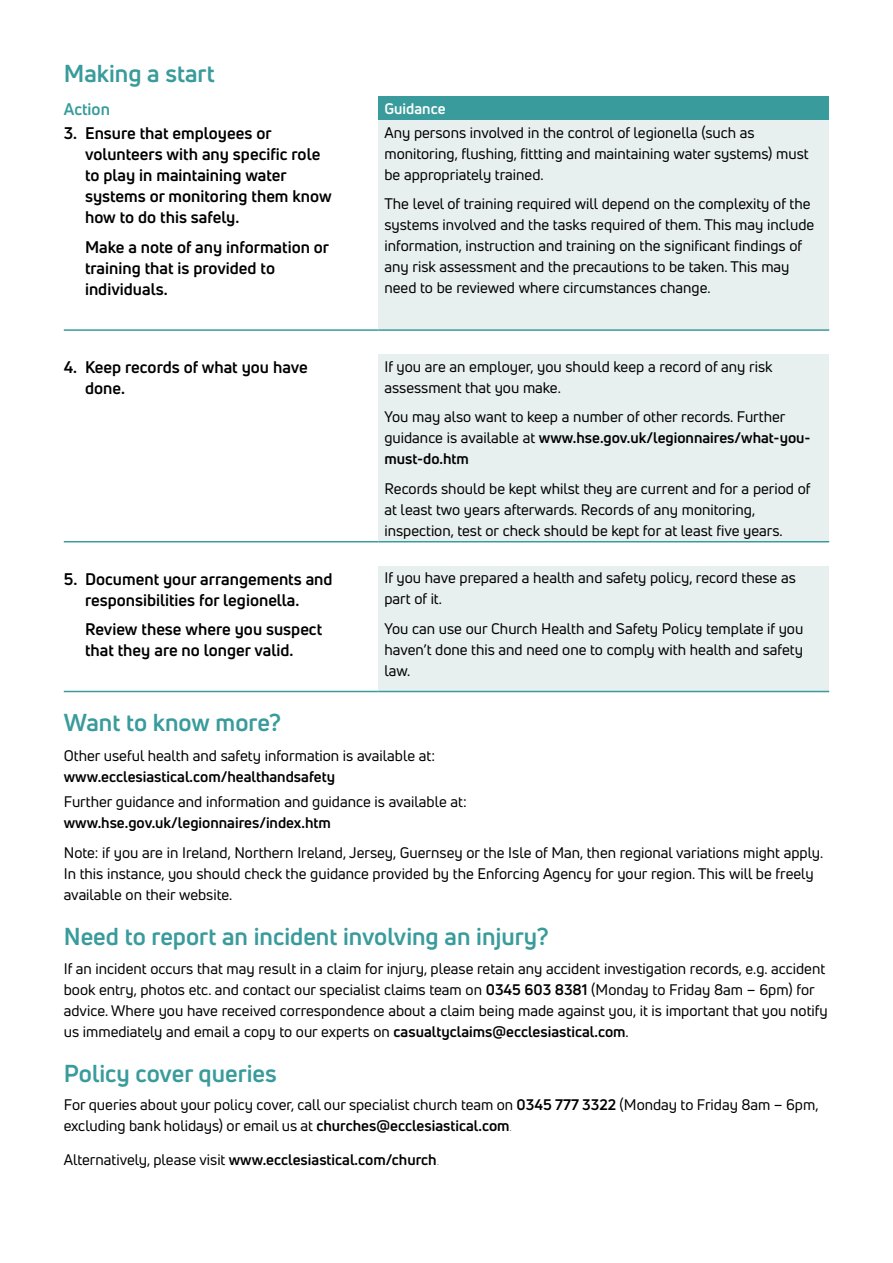
<style>
.page{position:relative;width:893px;height:1263px;background:#fff}
.page>*{position:absolute;margin:0;border:0;box-sizing:border-box;transform-origin:0 0}
.t1{font:700 24px "Uni Neue";color:#399b9b}
.t2{font:700 16.5px/21px "Uni Neue";color:#000}
.t3{font:700 16.5px "Uni Neue";color:#399b9b}
.t4{font:15px/21px "Uni Neue";color:#000}
.t5{font:700 15px "Uni Neue";color:#000}
.t6{font:700 15px "Uni Neue";color:#fff}
.s1{font-weight:700}
.s2{font-weight:300}
.s3{font-weight:400}
</style>
<div class="page">
<div style="left:378px;top:96px;width:451px;height:25px;background:#399b9b"></div>
<div style="left:378px;top:121px;width:451px;height:209px;background:#e8efef"></div>
<div style="left:378px;top:354px;width:451px;height:188px;background:#e8efef"></div>
<div style="left:378px;top:566px;width:451px;height:125px;background:#e8efef"></div>
<hr style="left:64px;top:691px;width:314px;height:1px;background:#399b9b">
<hr style="left:378px;top:691px;width:451px;height:1px;background:#399b9b">
<hr style="left:64px;top:541px;width:314px;height:1px;background:#399b9b">
<hr style="left:378px;top:541px;width:451px;height:1px;background:#399b9b">
<hr style="left:64px;top:329px;width:314px;height:2px;background:#399b9b">
<hr style="left:378px;top:329px;width:451px;height:2px;background:#399b9b">
<h2 class="t1" style="left:64px;top:58px;width:152px">Making a start</h2>
<p class="t3" style="left:64px;top:98px;width:48px">Action</p>
<h4 class="t2" style="left:85px;top:122px;width:248px;text-indent:-21px">3. Ensure that employees or volunteers with any specific role to play in maintaining water systems or monitoring them know how to do this safely.</h4>
<p class="t2" style="left:85px;top:236px;width:246px">Make a note of any information or training that is provided to individuals.</p>
<p class="t6" style="left:384px;top:99px;width:63px">Guidance</p>
<p class="t4" style="left:384px;top:122px;width:426px">Any persons involved in the control of legionella (such as monitoring, flushing, fittting and maintaining water systems) must be appropriately trained.</p>
<p class="t4" style="left:384px;top:193px;width:431px">The level of training required will depend on the complexity of the systems involved and the tasks required of them. This may include information, instruction and training on the significant findings of any risk assessment and the precautions to be taken. This may need to be reviewed where circumstances change.</p>
<p class="t2" style="left:85px;top:356px;width:224px;text-indent:-21px">4. Keep records of what you have done.</p>
<p class="t4" style="left:384px;top:356px;width:390px">If you are an employer, you should keep a record of any risk assessment that you make.</p>
<p class="t4" style="left:384px;top:406px;width:428px">You may also want to keep a number of other records. Further guidance is available at <span class="s1">www.hse.gov.uk/legionnaires/what-you&shy;must-do.htm</span></p>
<p class="t4" style="left:384px;top:478px;width:428px">Records should be kept whilst they are current and for a period of at least two years afterwards. Records of any monitoring, inspection, test or check should be kept for at least five years.</p>
<p class="t2" style="left:64px;top:568px;width:270px">5. Document your arrangements and</p>
<p class="t4" style="left:384px;top:567px;width:413px">If you have prepared a health and safety policy, record these as</p>
<p class="t2" style="left:85px;top:589px;width:216px">responsibilities for legionella.</p>
<p class="t4" style="left:384px;top:588px;width:59px">part of it.</p>
<p class="t2" style="left:85px;top:618px;width:239px">Review these where you suspect</p>
<p class="t4" style="left:384px;top:618px;width:420px">You can use our Church Health and Safety Policy template if you</p>
<p class="t2" style="left:85px;top:639px;width:210px">that they are no longer valid.</p>
<p class="t4" style="left:384px;top:639px;width:420px">haven’t done this and need one to comply with health and safety</p>
<p class="t4" style="left:384px;top:660px;width:27px">law.</p>
<h2 class="t1" style="left:64px;top:708px;width:219px">Want to know more?</h2>
<p class="t4" style="left:64px;top:745px;width:373px">Other useful health and safety information is available at:</p>
<h5 class="t5" style="left:64px;top:767px;width:273px">www.ecclesiastical.com/healthandsafety</h5>
<p class="t4" style="left:64px;top:791px;width:404px">Further guidance and information and guidance is available at:</p>
<h5 class="t5" style="left:64px;top:813px;width:269px">www.hse.gov.uk/legionnaires/index.htm</h5>
<p class="t4" style="left:64px;top:841px;width:761px">Note: if you are in Ireland, Northern Ireland, Jersey, Guernsey or the Isle of Man, then regional variations might apply.<br>In this instance, you should check the guidance provided by the Enforcing Agency for your region. This will be freely available on their website.</p>
<h2 class="t1" style="left:64px;top:921px;width:486px">Need to report an incident involving an injury?</h2>
<p class="t4" style="left:64px;top:958px;width:766px">If an incident occurs that may result in a claim for injury, please retain any accident investigation records, e.g. accident book entry, photos etc. and contact our specialist claims team on <span class="s1">0345 603 8381</span> (Monday to Friday 8am – 6pm) for advice. Where you have received correspondence about a claim being made against you, it is important that you notify us immediately and email a copy to our experts on <span class="s1">casualtyclaims@ecclesiastical.com</span>.</p>
<h2 class="t1" style="left:64px;top:1058px;width:215px">Policy cover queries</h2>
<p class="t4" style="left:64px;top:1094px;width:756px">For queries about your policy cover, call our specialist church team on <span class="s1">0345 777 3322</span> (Monday to Friday 8am – 6pm, excluding bank holidays) or email us at <span class="s1">churches@ecclesiastical.com</span><span class="s2">.</span></p>
<h5 class="t5" style="left:64px;top:1150px;width:377px"><span class="s3">Alternatively, please visit</span> www.ecclesiastical.com/church<span class="s2">.</span></h5>
</div>
